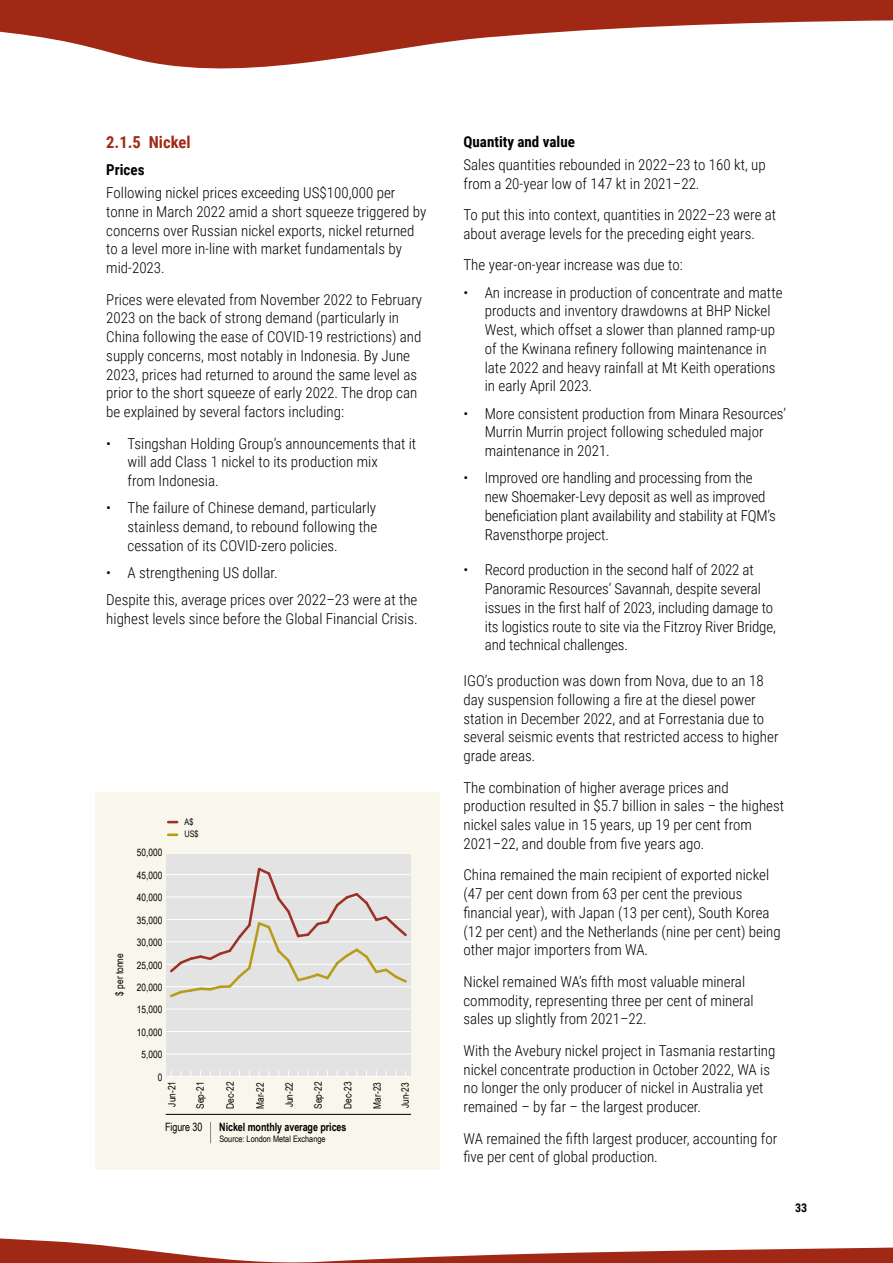
<style>
.page{position:relative;width:893px;height:1263px;background:#fff}
.page>*{position:absolute;margin:0;border:0;box-sizing:border-box;transform-origin:0 0}
.H3_-_Section_2{font:700 16.5px "Roboto Condensed";color:#a22816}
.Body_copy{font:300 15px/18.8px "Roboto Condensed";color:#000}
.sub_heading{font:700 15px "Roboto Condensed";color:#000}
.t1{font:700 12px "Roboto Condensed";color:#000}
.t2{font:700 11.55px "Arial Narrow";letter-spacing:-.005em;color:#000;scale:.95 1}
.t3{font:11.55px "Arial Narrow";letter-spacing:-.005em;color:#000;scale:.95 1}
.t4{font:10.2px "Arial Narrow";color:#000}
.t5{font:8.85px/12.8px "Arial Narrow";color:#000}
</style>
<div class="page">
<svg style="left:0;top:0;width:893px;height:69px;fill:#a22816"></svg>
<svg style="left:0;top:1238px;width:893px;height:25px"></svg>
<div style="left:96px;top:792px;width:344px;height:377px;background:#f9f6eb"></div>
<div style="left:166px;top:854px;width:244px;height:222px;background:#e3e3e3"></div>
<hr style="left:166px;top:1076px;width:244px;height:1px;background:#fff">
<hr style="left:166px;top:1054px;width:244px;height:1px;background:#fff">
<hr style="left:166px;top:1031px;width:244px;height:1px;background:#fff">
<hr style="left:166px;top:1009px;width:244px;height:1px;background:#fff">
<hr style="left:166px;top:986px;width:244px;height:1px;background:#fff">
<hr style="left:166px;top:964px;width:244px;height:1px;background:#fff">
<hr style="left:166px;top:941px;width:244px;height:1px;background:#fff">
<hr style="left:166px;top:919px;width:244px;height:1px;background:#fff">
<hr style="left:166px;top:897px;width:244px;height:1px;background:#fff">
<hr style="left:166px;top:874px;width:244px;height:1px;background:#fff">
<svg style="left:168px;top:867px;width:241px;height:131px"></svg>
<hr style="left:166px;top:1114px;width:245px;height:1px;background:#000">
<svg style="left:168px;top:821px;width:9px;height:2px"></svg>
<svg style="left:168px;top:833px;width:9px;height:3px"></svg>
<svg style="left:210px;top:1122px;width:1px;height:21px"></svg>
<h3 class="H3_-_Section_2" style="left:106px;top:130px;width:86px">2.1.5 Nickel</h3>
<h4 class="sub_heading" style="left:106px;top:159px;width:40px">Prices</h4>
<p class="Body_copy" style="left:106px;top:183px;width:322px">Following nickel prices exceeding US$100,000 per tonne in March 2022 amid a short squeeze triggered by concerns over Russian nickel exports, nickel returned to a level more in-line with market fundamentals by mid-2023.</p>
<p class="Body_copy" style="left:106px;top:289px;width:317px">Prices were elevated from November 2022 to February 2023 on the back of strong demand (particularly in China following the ease of COVID-19 restrictions) and supply concerns, most notably in Indonesia. By June 2023, prices had returned to around the same level as prior to the short squeeze of early 2022. The drop can be explained by several factors including:</p>
<p class="Body_copy" style="left:128px;top:433px;width:290px;text-indent:-21px">• Tsingshan Holding Group’s announcements that it will add Class 1 nickel to its production mix<br>from Indonesia.</p>
<p class="Body_copy" style="left:128px;top:498px;width:251px;text-align:justify;text-indent:-21px">• The failure of Chinese demand, particularly stainless demand, to rebound following the cessation of its COVID-zero policies.</p>
<p class="Body_copy" style="left:106px;top:563px;width:173px">• A strengthening US dollar.</p>
<p class="Body_copy" style="left:106px;top:590px;width:313px">Despite this, average prices over 2022–23 were at the highest levels since before the Global Financial Crisis.</p>
<p class="t4" style="left:112px;top:996px;width:44px;rotate:-90deg">$ per tonne</p>
<p class="t4" style="left:137px;top:845px;width:27px">50,000</p>
<p class="t4" style="left:137px;top:868px;width:27px">45,000</p>
<p class="t4" style="left:137px;top:890px;width:27px">40,000</p>
<p class="t4" style="left:137px;top:913px;width:27px">35,000</p>
<p class="t4" style="left:137px;top:935px;width:27px">30,000</p>
<p class="t4" style="left:137px;top:957px;width:27px">25,000</p>
<p class="t4" style="left:137px;top:980px;width:27px">20,000</p>
<p class="t4" style="left:137px;top:1002px;width:27px">15,000</p>
<p class="t4" style="left:137px;top:1025px;width:27px">10,000</p>
<p class="t4" style="left:142px;top:1047px;width:22px">5,000</p>
<p class="t5" style="left:184px;top:815px;width:16px">A$<br>US$</p>
<p class="t4" style="left:158px;top:1069px;width:6px">0</p>
<p class="t4" style="left:165px;top:1106px;width:27px;rotate:-90deg">Jun-21</p>
<p class="t4" style="left:193px;top:1109px;width:28px;rotate:-90deg">Sep-21</p>
<p class="t4" style="left:223px;top:1109px;width:28px;rotate:-90deg">Dec-22</p>
<p class="t4" style="left:253px;top:1109px;width:28px;rotate:-90deg">Mar-22</p>
<p class="t4" style="left:282px;top:1107px;width:27px;rotate:-90deg">Jun-22</p>
<p class="t4" style="left:311px;top:1109px;width:28px;rotate:-90deg">Sep-22</p>
<p class="t4" style="left:340px;top:1109px;width:28px;rotate:-90deg">Dec-23</p>
<p class="t4" style="left:370px;top:1108px;width:28px;rotate:-90deg">Mar-23</p>
<p class="t4" style="left:398px;top:1108px;width:27px;rotate:-90deg">Jun-23</p>
<p class="t3" style="left:165px;top:1118px;width:41px">Figure 30</p>
<p class="t2" style="left:219px;top:1118px;width:135px">Nickel monthly average prices</p>
<p class="t5" style="left:219px;top:1132px;width:108px">Source: London Metal Exchange</p>
<h4 class="sub_heading" style="left:463px;top:131px;width:113px">Quantity and value</h4>
<p class="Body_copy" style="left:463px;top:154px;width:304px">Sales quantities rebounded in 2022–23 to 160 kt, up from a 20-year low of 147 kt in 2021–22.</p>
<p class="Body_copy" style="left:463px;top:205px;width:314px">To put this into context, quantities in 2022–23 were at about average levels for the preceding eight years.</p>
<p class="Body_copy" style="left:463px;top:255px;width:221px">The year-on-year increase was due to:</p>
<p class="Body_copy" style="left:485px;top:282px;width:299px;text-indent:-21px">• An increase in production of concentrate and matte products and inventory drawdowns at BHP Nickel West, which offset a slower than planned ramp-up of the Kwinana refinery following maintenance in late 2022 and heavy rainfall at Mt Keith operations in early April 2023.</p>
<p class="Body_copy" style="left:485px;top:403px;width:303px;text-indent:-21px">• More consistent production from Minara Resources’<br>Murrin Murrin project following scheduled major maintenance in 2021.</p>
<p class="Body_copy" style="left:485px;top:468px;width:293px;text-indent:-21px">• Improved ore handling and processing from the new Shoemaker-Levy deposit as well as improved beneficiation plant availability and stability at FQM’s Ravensthorpe project.</p>
<p class="Body_copy" style="left:485px;top:560px;width:293px;text-indent:-21px">• Record production in the second half of 2022 at Panoramic Resources’ Savannah, despite several issues in the first half of 2023, including damage to its logistics route to site via the Fitzroy River Bridge, and technical challenges.</p>
<p class="Body_copy" style="left:463px;top:671px;width:317px">IGO’s production was down from Nova, due to an 18 day suspension following a fire at the diesel power station in December 2022, and at Forrestania due to several seismic events that restricted access to higher grade areas.</p>
<p class="Body_copy" style="left:463px;top:777px;width:322px">The combination of higher average prices and production resulted in $5.7 billion in sales – the highest nickel sales value in 15 years, up 19 per cent from 2021–22, and double from five years ago.</p>
<p class="Body_copy" style="left:463px;top:865px;width:319px">China remained the main recipient of exported nickel (47 per cent down from 63 per cent the previous financial year), with Japan (13 per cent), South Korea (12 per cent) and the Netherlands (nine per cent) being other major importers from WA.</p>
<p class="Body_copy" style="left:463px;top:972px;width:292px">Nickel remained WA’s fifth most valuable mineral commodity, representing three per cent of mineral sales up slightly from 2021–22.</p>
<p class="Body_copy" style="left:463px;top:1041px;width:313px">With the Avebury nickel project in Tasmania restarting nickel concentrate production in October 2022, WA is no longer the only producer of nickel in Australia yet remained – by far – the largest producer.</p>
<p class="Body_copy" style="left:463px;top:1128px;width:315px">WA remained the fifth largest producer, accounting for five per cent of global production.</p>
<p class="t1" style="left:795px;top:1199px;width:14px">33</p>
</div>
